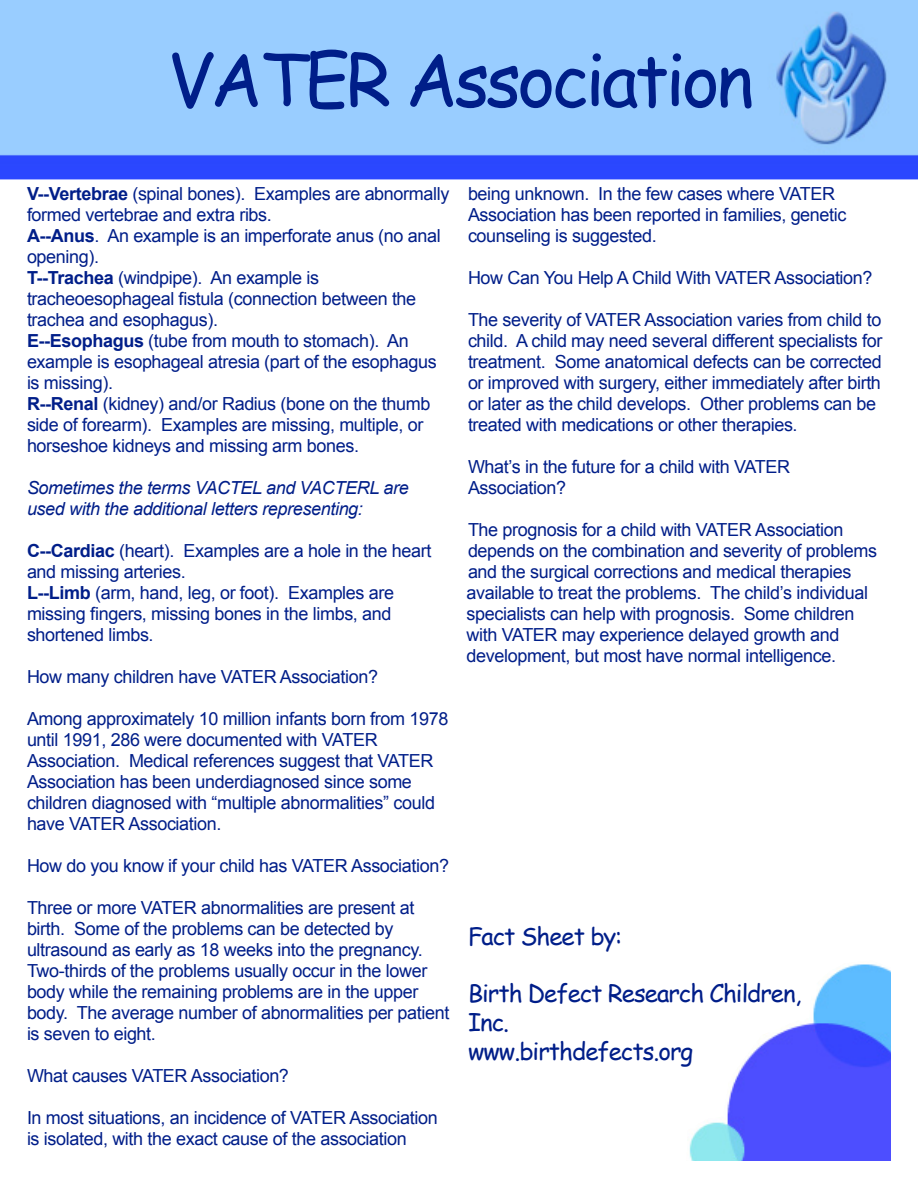
<style>
.page{position:relative;width:918px;height:1188px;background:#fff}
.page>*{position:absolute;margin:0;border:0;box-sizing:border-box;transform-origin:0 0}
.t1{font:72px "Comic Sans MS";letter-spacing:-.05em;color:#001e89}
.t2{font:24px/28.8px "Comic Sans MS";letter-spacing:-.04em;color:#001e89}
.t3{font:18px/21px "Arial";letter-spacing:-.02em;color:#001e89}
.t4{font:italic 18px/21px "Arial";letter-spacing:-.02em;color:#001e89}
.s1{font-weight:700}
</style>
<div class="page">
<img style="left:0;top:0;width:918px;height:179px">
<img style="left:689px;top:964px;width:202px;height:197px">
<h1 class="t1" style="left:167px;top:27px;width:588px">VATER Association</h1>
<p class="t3" style="left:27px;top:184px;width:424px"><span class="s1">V--Vertebrae</span> (spinal bones). Examples are abnormally formed vertebrae and extra ribs.<br><span class="s1">A--Anus</span>. An example is an imperforate anus (no anal opening).<br><span class="s1">T--Trachea</span> (windpipe). An example is tracheoesophageal fistula (connection between the trachea and esophagus).<br><span class="s1">E--Esophagus</span> (tube from mouth to stomach). An example is esophageal atresia (part of the esophagus is missing).<br><span class="s1">R--Renal</span> (kidney) and/or Radius (bone on the thumb side of forearm). Examples are missing, multiple, or horseshoe kidneys and missing arm bones.</p>
<p class="t4" style="left:27px;top:478px;width:383px">Sometimes the terms VACTEL and VACTERL are used with the additional letters representing:</p>
<p class="t3" style="left:27px;top:541px;width:406px"><span class="s1">C--Cardiac</span> (heart). Examples are a hole in the heart and missing arteries.<br><span class="s1">L--Limb</span> (arm, hand, leg, or foot). Examples are missing fingers, missing bones in the limbs, and shortened limbs.</p>
<p class="t3" style="left:27px;top:667px;width:353px">How many children have VATER Association?</p>
<p class="t3" style="left:27px;top:709px;width:423px">Among approximately 10 million infants born from 1978 until 1991, 286 were documented with VATER Association. Medical references suggest that VATER Association has been underdiagnosed since some children diagnosed with “multiple abnormalities” could have VATER Association.</p>
<p class="t3" style="left:27px;top:856px;width:424px">How do you know if your child has VATER Association?</p>
<p class="t3" style="left:27px;top:898px;width:424px">Three or more VATER abnormalities are present at birth. Some of the problems can be detected by ultrasound as early as 18 weeks into the pregnancy.<br>Two-thirds of the problems usually occur in the lower body while the remaining problems are in the upper body. The average number of abnormalities per patient is seven to eight.</p>
<p class="t3" style="left:27px;top:1066px;width:264px">What causes VATER Association?</p>
<p class="t3" style="left:27px;top:1108px;width:412px">In most situations, an incidence of VATER Association is isolated, with the exact cause of the association</p>
<p class="t3" style="left:468px;top:184px;width:380px">being unknown. In the few cases where VATER<br>Association has been reported in families, genetic counseling is suggested.</p>
<p class="t3" style="left:468px;top:268px;width:406px">How Can You Help A Child With VATER Association?</p>
<p class="t3" style="left:468px;top:310px;width:416px">The severity of VATER Association varies from child to child. A child may need several different specialists for treatment. Some anatomical defects can be corrected or improved with surgery, either immediately after birth or later as the child develops. Other problems can be treated with medications or other therapies.</p>
<p class="t3" style="left:468px;top:457px;width:324px">What’s in the future for a child with VATER<br>Association?</p>
<p class="t3" style="left:467px;top:520px;width:412px">The prognosis for a child with VATER Association depends on the combination and severity of problems and the surgical corrections and medical therapies available to treat the problems. The child’s individual specialists can help with prognosis. Some children with VATER may experience delayed growth and development, but most have normal intelligence.</p>
<h2 class="t2" style="left:468px;top:921px;width:156px">Fact Sheet by:</h2>
<h2 class="t2" style="left:468px;top:978px;width:335px">Birth Defect Research Children,<br>Inc.<br>www.birthdefects.org</h2>
</div>
